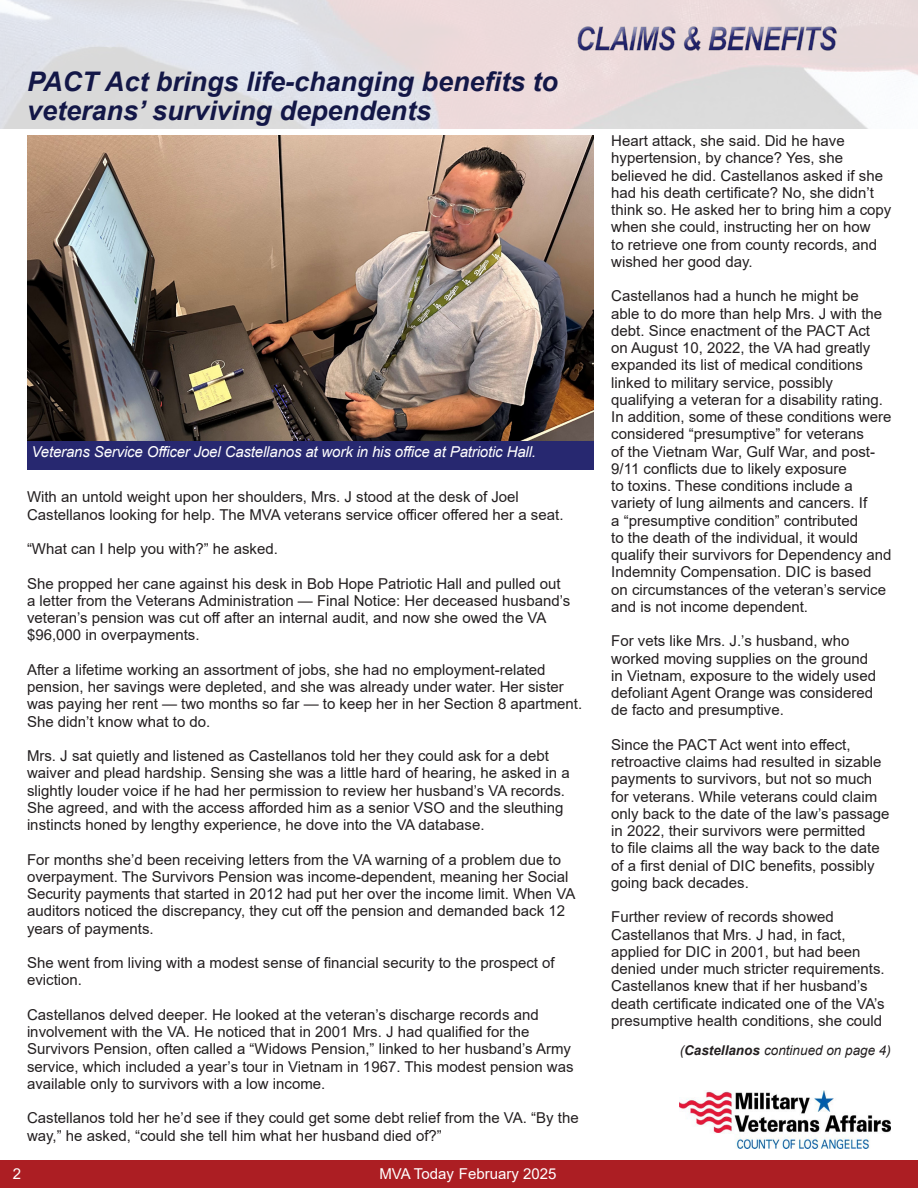
<style>
.page{position:relative;width:918px;height:1188px;background:#fff}
.page>*{position:absolute;margin:0;border:0;box-sizing:border-box;transform-origin:0 0}
.t1{font:italic 700 27px "Arial";color:#131747}
.t2{font:15px/17.2px "Arial";color:#231f20}
.t3{font:italic 15px "Arial";letter-spacing:-.01em;color:#fff}
.t4{font:15px "Arial";color:#fff}
.t5{font:italic 13.5px "Arial";color:#231f20}
.s1{font-weight:700}
</style>
<div class="page">
<div style="left:0;top:1160px;width:918px;height:28px;background:#ac1e23"></div>
<img style="left:680px;top:1091px;width:211px;height:58px">
<div style="left:567px;top:15px;width:277px;height:40px;background:#ebdadb"></div>
<div style="left:570px;top:22px;width:278px;height:40px;background:#3953a4;opacity:.4"></div>
<img style="left:27px;top:135px;width:566px;height:306px">
<div style="left:27px;top:441px;width:566px;height:29px;background:#272870"></div>
<p class="t1" style="left:27px;top:64px;width:533px">PACT Act brings life-changing benefits to</p>
<p class="t1" style="left:27px;top:92px;width:406px">veterans’ surviving dependents</p>
<p class="t3" style="left:32px;top:442px;width:506px">Veterans Service Officer Joel Castellanos at work in his office at Patriotic Hall.</p>
<p class="t2" style="left:27px;top:488px;width:538px">With an untold weight upon her shoulders, Mrs. J stood at the desk of Joel<br>Castellanos looking for help. The MVA veterans service officer offered her a seat.</p>
<p class="t2" style="left:27px;top:540px;width:252px">“What can I help you with?” he asked.</p>
<p class="t2" style="left:27px;top:575px;width:545px">She propped her cane against his desk in Bob Hope Patriotic Hall and pulled out a letter from the Veterans Administration — Final Notice: Her deceased husband’s veteran’s pension was cut off after an internal audit, and now she owed the VA $96,000 in overpayments.</p>
<p class="t2" style="left:27px;top:661px;width:557px">After a lifetime working an assortment of jobs, she had no employment-related pension, her savings were depleted, and she was already under water. Her sister was paying her rent — two months so far — to keep her in her Section 8 apartment.<br>She didn’t know what to do.</p>
<p class="t2" style="left:27px;top:747px;width:544px">Mrs. J sat quietly and listened as Castellanos told her they could ask for a debt waiver and plead hardship. Sensing she was a little hard of hearing, he asked in a slightly louder voice if he had her permission to review her husband’s VA records.<br>She agreed, and with the access afforded him as a senior VSO and the sleuthing instincts honed by lengthy experience, he dove into the VA database.</p>
<p class="t2" style="left:27px;top:851px;width:550px">For months she’d been receiving letters from the VA warning of a problem due to overpayment. The Survivors Pension was income-dependent, meaning her Social Security payments that started in 2012 had put her over the income limit. When VA auditors noticed the discrepancy, they cut off the pension and demanded back 12 years of payments.</p>
<p class="t2" style="left:27px;top:954px;width:529px">She went from living with a modest sense of financial security to the prospect of eviction.</p>
<p class="t2" style="left:27px;top:1006px;width:548px">Castellanos delved deeper. He looked at the veteran’s discharge records and involvement with the VA. He noticed that in 2001 Mrs. J had qualified for the Survivors Pension, often called a “Widows Pension,” linked to her husband’s Army service, which included a year’s tour in Vietnam in 1967. This modest pension was available only to survivors with a low income.</p>
<p class="t2" style="left:27px;top:1109px;width:553px">Castellanos told her he’d see if they could get some debt relief from the VA. “By the way,” he asked, “could she tell him what her husband died of?”</p>
<p class="t4" style="left:13px;top:1164px;width:10px">2</p>
<p class="t4" style="left:379px;top:1163px;width:179px">MVA Today February 2025</p>
<p class="t2" style="left:611px;top:132px;width:282px">Heart attack, she said. Did he have hypertension, by chance? Yes, she believed he did. Castellanos asked if she had his death certificate? No, she didn’t think so. He asked her to bring him a copy when she could, instructing her on how<br>to retrieve one from county records, and wished her good day.</p>
<p class="t2" style="left:611px;top:287px;width:282px">Castellanos had a hunch he might be<br>able to do more than help Mrs. J with the debt. Since enactment of the PACT Act<br>on August 10, 2022, the VA had greatly expanded its list of medical conditions linked to military service, possibly qualifying a veteran for a disability rating.<br>In addition, some of these conditions were considered “presumptive” for veterans<br>of the Vietnam War, Gulf War, and post-9/11 conflicts due to likely exposure<br>to toxins. These conditions include a variety of lung ailments and cancers. If<br>a “presumptive condition” contributed<br>to the death of the individual, it would qualify their survivors for Dependency and Indemnity Compensation. DIC is based on circumstances of the veteran’s service and is not income dependent.</p>
<p class="t2" style="left:611px;top:632px;width:266px">For vets like Mrs. J.’s husband, who worked moving supplies on the ground in Vietnam, exposure to the widely used defoliant Agent Orange was considered de facto and presumptive.</p>
<p class="t2" style="left:611px;top:736px;width:280px">Since the PACT Act went into effect, retroactive claims had resulted in sizable payments to survivors, but not so much for veterans. While veterans could claim only back to the date of the law’s passage in 2022, their survivors were permitted<br>to file claims all the way back to the date of a first denial of DIC benefits, possibly going back decades.</p>
<p class="t2" style="left:611px;top:908px;width:275px">Further review of records showed Castellanos that Mrs. J had, in fact, applied for DIC in 2001, but had been denied under much stricter requirements.</p>
<p class="t2" style="left:611px;top:977px;width:275px">Castellanos knew that if her husband’s death certificate indicated one of the VA’s presumptive health conditions, she could</p>
<p class="t5" style="left:680px;top:1041px;width:213px">(<span class="s1">Castellanos</span> continued on page 4)</p>
</div>
